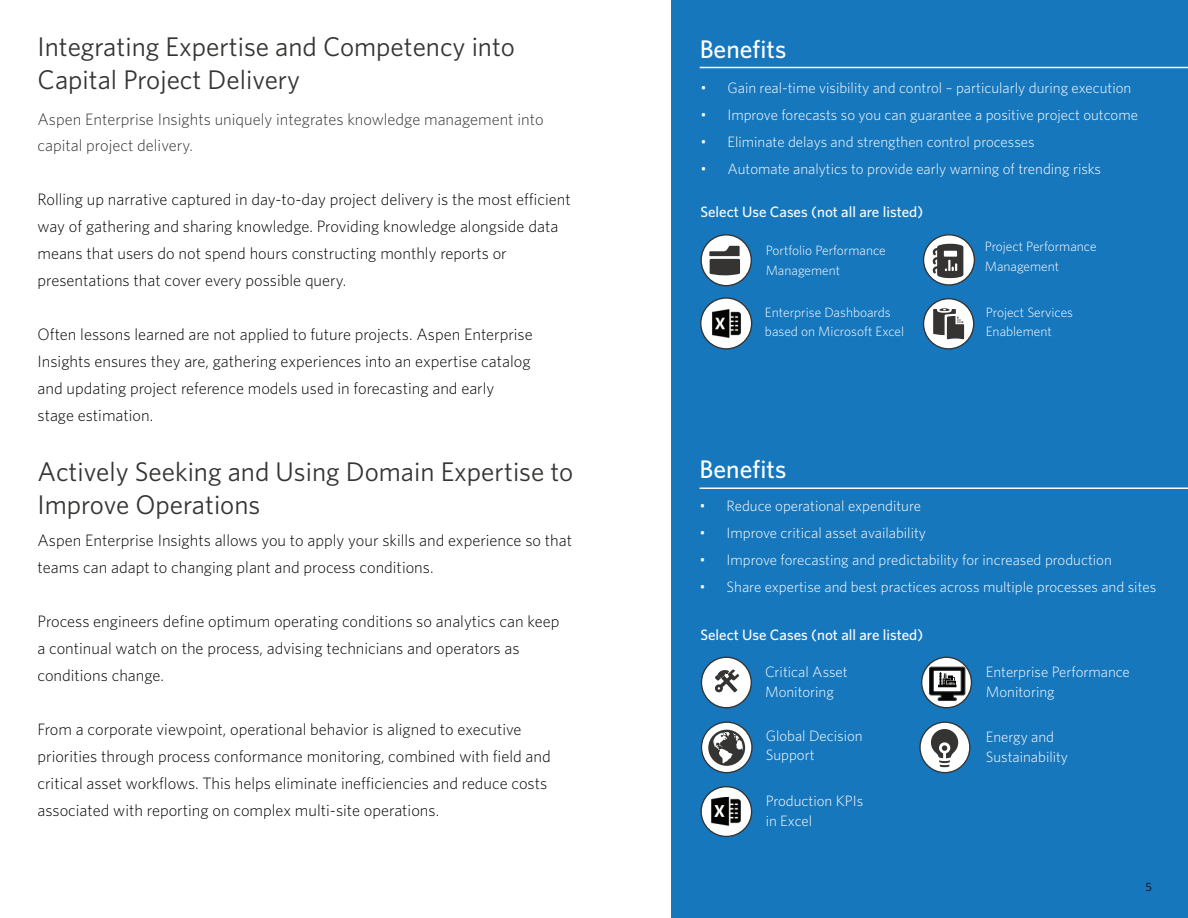
<style>
.page{position:relative;width:1188px;height:918px;background:#fff}
.page>*{position:absolute;margin:0;border:0;box-sizing:border-box;transform-origin:0 0}
.t1{font:27px/32.4px "Whitney";color:#353533}
.t2{font:500 25.5px "Whitney";color:#fff}
.t3{font:300 16.5px/27px "Whitney";color:#040503}
.t4{font:300 16.5px/27px "Whitney";color:#353533}
.t5{font:300 15px/19.5px "Whitney";color:#fff}
.t6{font:500 15px "Whitney";color:#fff}
.t7{font:300 13.5px/19.5px "Whitney";color:#fff}
.t8{font:12px "Whitney";color:#040503}
</style>
<div class="page">
<div style="left:671px;top:0;width:517px;height:918px;background:#1777bd"></div>
<hr style="left:700px;top:67px;width:488px;height:1px;background:#fff">
<svg style="left:701px;top:235px;width:50px;height:51px"></svg>
<div style="left:700px;top:234px;width:52px;height:52px;border:1px solid #353433;border-radius:50%"></div>
<svg style="left:709px;top:246px;width:31px;height:29px"></svg>
<svg style="left:701px;top:298px;width:51px;height:51px"></svg>
<div style="left:700px;top:297px;width:52px;height:53px;border:1px solid #353433;border-radius:50%"></div>
<img style="left:710px;top:307px;width:33px;height:34px">
<svg style="left:924px;top:235px;width:50px;height:50px"></svg>
<div style="left:923px;top:234px;width:52px;height:52px;border:1px solid #353433;border-radius:50%"></div>
<svg style="left:932px;top:244px;width:31px;height:34px"></svg>
<div style="left:924px;top:299px;width:50px;height:50px;background:#fff;border-radius:50%"></div>
<div style="left:923px;top:298px;width:51px;height:52px;border:1px solid #353433;border-radius:50%"></div>
<svg style="left:933px;top:308px;width:31px;height:31px"></svg>
<div style="left:701px;top:657px;width:50px;height:51px;background:#fff;border-radius:50%"></div>
<div style="left:701px;top:657px;width:51px;height:51px;border:1px solid #353433;border-radius:50%"></div>
<svg style="left:714px;top:670px;width:25px;height:23px"></svg>
<svg style="left:701px;top:722px;width:51px;height:51px"></svg>
<div style="left:701px;top:722px;width:52px;height:51px;border:1px solid #353433;border-radius:50%"></div>
<svg style="left:708px;top:730px;width:37px;height:36px"></svg>
<div style="left:701px;top:787px;width:51px;height:49px;background:#fff;border-radius:50%"></div>
<div style="left:700px;top:786px;width:52px;height:51px;border:1px solid #353433;border-radius:50%"></div>
<img style="left:711px;top:798px;width:30px;height:28px">
<svg style="left:920px;top:722px;width:50px;height:51px"></svg>
<div style="left:919px;top:722px;width:51px;height:51px;border:1px solid #353433;border-radius:50%"></div>
<svg style="left:931px;top:729px;width:27px;height:38px"></svg>
<svg style="left:922px;top:657px;width:49px;height:51px"></svg>
<div style="left:921px;top:657px;width:51px;height:51px;border:1px solid #353433;border-radius:50%"></div>
<svg style="left:929px;top:666px;width:37px;height:35px"></svg>
<hr style="left:700px;top:488px;width:488px;height:1px;background:#fff">
<h1 class="t1" style="left:38px;top:30px;width:479px">Integrating Expertise and Competency into<br>Capital Project Delivery</h1>
<p class="t4" style="left:38px;top:105px;width:508px">Aspen Enterprise Insights uniquely integrates knowledge management into capital project delivery.</p>
<p class="t3" style="left:38px;top:186px;width:535px">Rolling up narrative captured in day-to-day project delivery is the most efficient way of gathering and sharing knowledge. Providing knowledge alongside data means that users do not spend hours constructing monthly reports or presentations that cover every possible query.</p>
<p class="t3" style="left:38px;top:321px;width:497px">Often lessons learned are not applied to future projects. Aspen Enterprise Insights ensures they are, gathering experiences into an expertise catalog and updating project reference models used in forecasting and early stage estimation.</p>
<h1 class="t1" style="left:38px;top:455px;width:537px">Actively Seeking and Using Domain Expertise to<br>Improve Operations</h1>
<p class="t3" style="left:38px;top:526px;width:536px">Aspen Enterprise Insights allows you to apply your skills and experience so that teams can adapt to changing plant and process conditions.</p>
<p class="t3" style="left:38px;top:607px;width:523px">Process engineers define optimum operating conditions so analytics can keep a continual watch on the process, advising technicians and operators as conditions change.</p>
<p class="t3" style="left:38px;top:715px;width:515px">From a corporate viewpoint, operational behavior is aligned to executive priorities through process conformance monitoring, combined with field and critical asset workflows. This helps eliminate inefficiencies and reduce costs associated with reporting on complex multi-site operations.</p>
<h2 class="t2" style="left:700px;top:34px;width:88px">Benefits</h2>
<p class="t5" style="left:700px;top:78px;width:432px">• Gain real-time visibility and control – particularly during execution</p>
<p class="t5" style="left:700px;top:105px;width:439px">• Improve forecasts so you can guarantee a positive project outcome</p>
<p class="t5" style="left:700px;top:132px;width:336px">• Eliminate delays and strengthen control processes</p>
<p class="t5" style="left:700px;top:159px;width:402px">• Automate analytics to provide early warning of trending risks</p>
<p class="t6" style="left:700px;top:203px;width:224px">Select Use Cases (not all are listed)</p>
<p class="t7" style="left:766px;top:241px;width:122px">Portfolio Performance<br>Management</p>
<p class="t7" style="left:765px;top:302px;width:141px">Enterprise Dashboards based on Microsoft Excel</p>
<p class="t7" style="left:985px;top:237px;width:113px">Project Performance<br>Management</p>
<p class="t7" style="left:986px;top:302px;width:89px">Project Services<br>Enablement</p>
<h2 class="t2" style="left:700px;top:454px;width:88px">Benefits</h2>
<p class="t5" style="left:700px;top:496px;width:223px">• Reduce operational expenditure</p>
<p class="t5" style="left:700px;top:523px;width:228px">• Improve critical asset availability</p>
<p class="t5" style="left:700px;top:550px;width:414px">• Improve forecasting and predictability for increased production</p>
<p class="t5" style="left:700px;top:577px;width:458px">• Share expertise and best practices across multiple processes and sites</p>
<p class="t6" style="left:700px;top:626px;width:224px">Select Use Cases (not all are listed)</p>
<p class="t5" style="left:765px;top:662px;width:84px">Critical Asset<br>Monitoring</p>
<p class="t5" style="left:986px;top:662px;width:146px">Enterprise Performance<br>Monitoring</p>
<p class="t5" style="left:766px;top:725px;width:99px">Global Decision<br>Support</p>
<p class="t5" style="left:986px;top:727px;width:84px">Energy and<br>Sustainability</p>
<p class="t5" style="left:766px;top:791px;width:99px">Production KPIs in Excel</p>
<p class="t8" style="left:1146px;top:880px;width:8px">5</p>
</div>
